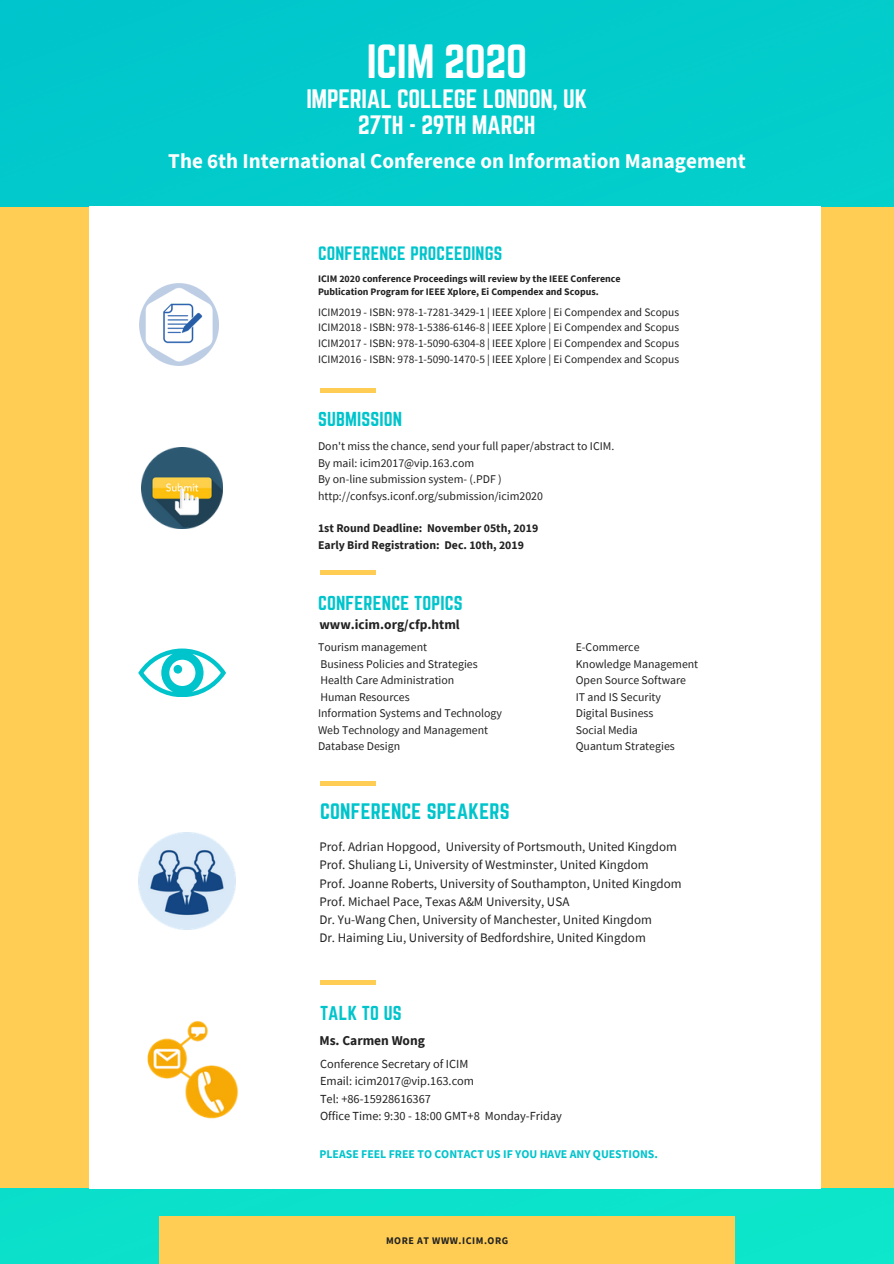
<style>
.page{position:relative;width:894px;height:1264px;background:#fff}
.page>*{position:absolute;margin:0;border:0;box-sizing:border-box;transform-origin:0 0}
.t1{font:42px "Norwester";letter-spacing:-.01em;color:#fff}
.t2{font:23.4px/26.4px "Norwester";letter-spacing:-.01em;color:#fff;text-align:center}
.t3{font:700 21px "Source Sans Pro";color:#fff}
.t4{font:19.65px "Norwester";letter-spacing:.01em;color:#00c4cc}
.t5{font:17.7px "Norwester";letter-spacing:.01em;color:#00c4cc}
.t6{font:16.95px "Norwester";letter-spacing:.01em;color:#00c4cc}
.t7{font:700 13.5px "Source Sans Pro";color:#222}
.t8{font:13.05px/18.1px "Source Sans Pro";color:#222}
.t9{font:12.3px/17.1px "Source Sans Pro";color:#222}
.t10{font:11.85px/16.5px "Source Sans Pro";color:#222}
.t11{font:700 11.85px/16.5px "Source Sans Pro";color:#222}
.t12{font:700 11.85px "Source Sans Pro";color:#00c4cc}
.t13{font:11.4px/15.8px "Source Sans Pro";color:#222;text-align:justify}
.t14{font:700 10.05px "Source Sans Pro";letter-spacing:.055em;color:#222}
.t15{font:700 9.9px/13.5px "Source Sans Pro";color:#222}
</style>
<div class="page">
<img style="left:0;top:0;width:893px;height:1263px">
<div style="left:0;top:207px;width:893px;height:980px;background:#ffcd54"></div>
<div style="left:89px;top:206px;width:731px;height:982px;background:#fff"></div>
<div style="left:159px;top:1216px;width:575px;height:47px;background:#ffcd54"></div>
<div style="left:320px;top:388px;width:55px;height:5px;background:#ffcd54"></div>
<div style="left:320px;top:570px;width:55px;height:5px;background:#ffcd54"></div>
<div style="left:320px;top:780px;width:55px;height:5px;background:#ffcd54"></div>
<hr style="left:320px;top:980px;width:55px;height:4px;background:#ffcd54">
<svg style="left:138px;top:648px;width:88px;height:49px"></svg>
<div style="left:173px;top:665px;width:9px;height:8px;background:#00c4cc;border-radius:50%"></div>
<img style="left:140px;top:284px;width:79px;height:82px">
<img style="left:141px;top:447px;width:81px;height:81px">
<img style="left:138px;top:832px;width:97px;height:97px">
<img style="left:147px;top:1021px;width:92px;height:98px">
<h1 class="t1" style="left:366px;top:41px;width:162px">ICIM 2020</h1>
<h2 class="t2" style="left:306px;top:86px;width:282px">IMPERIAL COLLEGE LONDON, UK<br>27TH - 29TH MARCH</h2>
<h3 class="t3" style="left:168px;top:148px;width:579px">The 6th International Conference on Information Management</h3>
<h3 class="t6" style="left:318px;top:245px;width:186px">CONFERENCE PROCEEDINGS</h3>
<p class="t15" style="left:318px;top:271px;width:304px">ICIM 2020 conference Proceedings will review by the IEEE Conference<br>Publication Program for IEEE Xplore, Ei Compendex and Scopus.</p>
<p class="t13" style="left:318px;top:303px;width:362px">ICIM2019 - ISBN: 978-1-7281-3429-1 | IEEE Xplore | Ei Compendex and Scopus ICIM2018 - ISBN: 978-1-5386-6146-8 | IEEE Xplore | Ei Compendex and Scopus ICIM2017 - ISBN: 978-1-5090-6304-8 | IEEE Xplore | Ei Compendex and Scopus ICIM2016 - ISBN: 978-1-5090-1470-5 | IEEE Xplore | Ei Compendex and Scopus</p>
<h3 class="t5" style="left:318px;top:411px;width:86px">SUBMISSION</h3>
<p class="t10" style="left:318px;top:438px;width:298px">Don't miss the chance, send your full paper/abstract to ICIM.<br>By mail: icim2017@vip.163.com<br>By on-line submission system- (.PDF ) http://confsys.iconf.org/submission/icim2020</p>
<p class="t11" style="left:318px;top:520px;width:222px">1st Round Deadline: November 05th, 2019<br>Early Bird Registration: Dec. 10th, 2019</p>
<h3 class="t5" style="left:318px;top:594px;width:146px">CONFERENCE TOPICS</h3>
<p class="t10" style="left:318px;top:639px;width:185px">Tourism management<br>Business Policies and Strategies<br>Health Care Administration<br>Human Resources<br>Information Systems and Technology<br>Web Technology and Management<br>Database Design</p>
<p class="t7" style="left:319px;top:616px;width:142px">www.icim.org/cfp.html</p>
<p class="t10" style="left:575px;top:639px;width:124px">E-Commerce<br>Knowledge Management<br>Open Source Software<br>IT and IS Security<br>Digital Business<br>Social Media<br>Quantum Strategies</p>
<h3 class="t4" style="left:320px;top:802px;width:191px">CONFERENCE SPEAKERS</h3>
<p class="t8" style="left:319px;top:837px;width:364px">Prof. Adrian Hopgood, University of Portsmouth, United Kingdom Prof. Shuliang Li, University of Westminster, United Kingdom<br>Prof. Joanne Roberts, University of Southampton, United Kingdom Prof. Michael Pace, Texas A&amp;M University, USA<br>Dr. Yu-Wang Chen, University of Manchester, United Kingdom<br>Dr. Haiming Liu, University of Bedfordshire, United Kingdom</p>
<h3 class="t5" style="left:320px;top:1004px;width:83px">TALK TO US</h3>
<p class="t9" style="left:320px;top:1055px;width:243px">Conference Secretary of ICIM<br>Email: icim2017@vip.163.com<br>Tel: +86-15928616367<br>Office Time: 9:30 - 18:00 GMT+8 Monday-Friday</p>
<p class="t7" style="left:319px;top:1032px;width:107px">Ms. Carmen Wong</p>
<p class="t12" style="left:319px;top:1146px;width:340px">PLEASE FEEL FREE TO CONTACT US IF YOU HAVE ANY QUESTIONS.</p>
<p class="t14" style="left:386px;top:1233px;width:124px">MORE AT WWW.ICIM.ORG</p>
</div>
